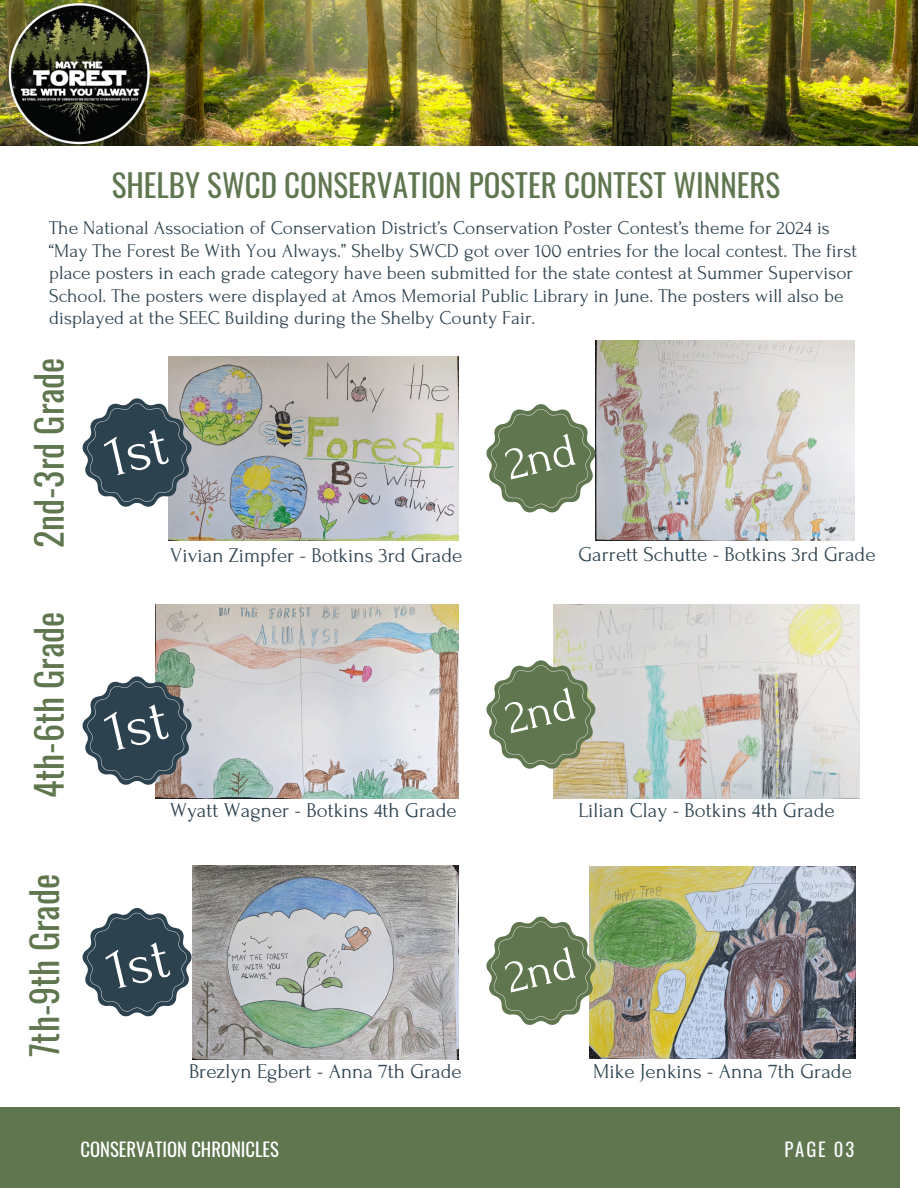
<style>
.page{position:relative;width:918px;height:1188px;background:#fff}
.page>*{position:absolute;margin:0;border:0;box-sizing:border-box;transform-origin:0 0}
.t1{font:36px "Oswald";color:#5f764f}
.t2{font:31.2px "Oswald";color:#5f764f}
.t3{font:21px "Forum";color:#2c424f}
.t4{font:19.5px/22.5px "Forum";color:#2c424f}
.t5{font:18.75px "Oswald";letter-spacing:.1em;color:#fafafa}
.t6{font:18.6px "Oswald";color:#fff}
</style>
<div class="page">
<div style="left:0;top:1107px;width:900px;height:81px;background:#5f764f"></div>
<img style="left:0;top:0;width:918px;height:145px">
<img style="left:8px;top:0;width:145px;height:145px">
<img style="left:168px;top:357px;width:291px;height:183px">
<img style="left:596px;top:341px;width:259px;height:199px">
<img style="left:155px;top:605px;width:303px;height:193px">
<img style="left:554px;top:605px;width:306px;height:193px">
<img style="left:590px;top:867px;width:265px;height:192px">
<img style="left:193px;top:866px;width:265px;height:193px">
<svg style="left:82px;top:398px;width:111px;height:110px"></svg>
<svg style="left:82px;top:676px;width:111px;height:110px"></svg>
<svg style="left:82px;top:907px;width:111px;height:110px"></svg>
<svg style="left:486px;top:403px;width:110px;height:111px"></svg>
<svg style="left:486px;top:660px;width:110px;height:110px;background:#889779"></svg>
<svg style="left:486px;top:916px;width:110px;height:110px"></svg>
<h2 class="t2" style="left:112px;top:161px;width:670px">SHELBY SWCD CONSERVATION POSTER CONTEST WINNERS</h2>
<h6 class="t4" style="left:49px;top:217px;width:809px">The National Association of Conservation District’s Conservation Poster Contest’s theme for 2024 is “May The Forest Be With You Always.” Shelby SWCD got over 100 entries for the local contest. The first place posters in each grade category have been submitted for the state contest at Summer Supervisor School. The posters were displayed at Amos Memorial Public Library in June. The posters will also be displayed at the SEEC Building during the Shelby County Fair.</h6>
<h1 class="t1" style="left:21px;top:548px;width:192px;rotate:-90deg">2nd-3rd Grade</h1>
<h6 class="t3" style="left:170px;top:544px;width:294px">Vivian Zimpfer - Botkins 3rd Grade</h6>
<h6 class="t3" style="left:579px;top:543px;width:299px">Garrett Schutte - Botkins 3rd Grade</h6>
<p class="t1" style="left:21px;top:798px;width:188px;rotate:-90deg">4th-6th Grade</p>
<h6 class="t1" style="left:16px;top:1057px;width:185px;rotate:-90deg">7th-9th Grade</h6>
<p class="t3" style="left:170px;top:799px;width:288px">Wyatt Wagner - Botkins 4th Grade</p>
<h3 class="t3" style="left:578px;top:799px;width:258px">Lilian Clay - Botkins 4th Grade</h3>
<p class="t3" style="left:189px;top:1060px;width:274px">Brezlyn Egbert - Anna 7th Grade</p>
<h1 class="t3" style="left:593px;top:1060px;width:260px">Mike Jenkins - Anna 7th Grade</h1>
<h1 class="t6" style="left:81px;top:1135px;width:200px">CONSERVATION CHRONICLES</h1>
<p class="t5" style="left:784px;top:1135px;width:71px">PAGE 03</p>
</div>
